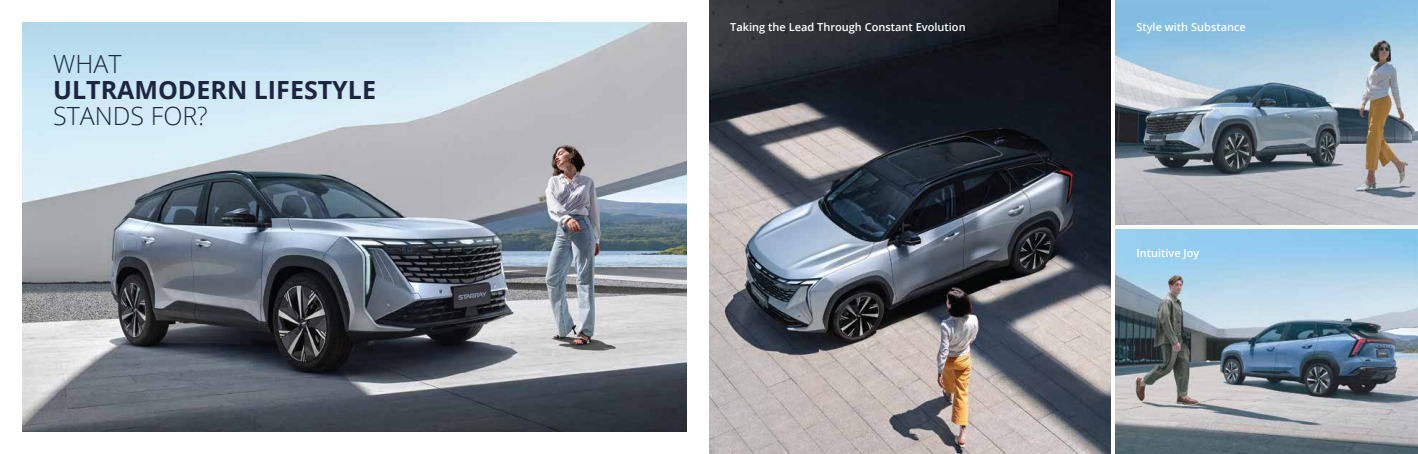
<style>
.page{position:relative;width:1418px;height:454px;background:#fff}
.page>*{position:absolute;margin:0;border:0;box-sizing:border-box;transform-origin:0 0}
.t1{font:700 25px "Open Sans";color:#1d2541}
.t2{font:300 25px "Open Sans";color:#1d2541}
.t3{font:600 11px "Open Sans";color:#fff}
</style>
<div class="page">
<img style="left:23px;top:23px;width:663px;height:408px">
<img style="left:1115px;top:0;width:302px;height:224px">
<img style="left:1115px;top:229px;width:302px;height:225px">
<img style="left:709px;top:0;width:401px;height:454px">
<h1 class="t2" style="left:53px;top:46px;width:70px">WHAT</h1>
<h1 class="t1" style="left:53px;top:72px;width:324px">ULTRAMODERN LIFESTYLE</h1>
<h1 class="t2" style="left:53px;top:98px;width:156px">STANDS FOR?</h1>
<p class="t3" style="left:730px;top:19px;width:237px">Taking the Lead Through Constant Evolution</p>
<p class="t3" style="left:1136px;top:19px;width:111px">Style with Substance</p>
<p class="t3" style="left:1136px;top:245px;width:65px">Intuitive Joy</p>
</div>
